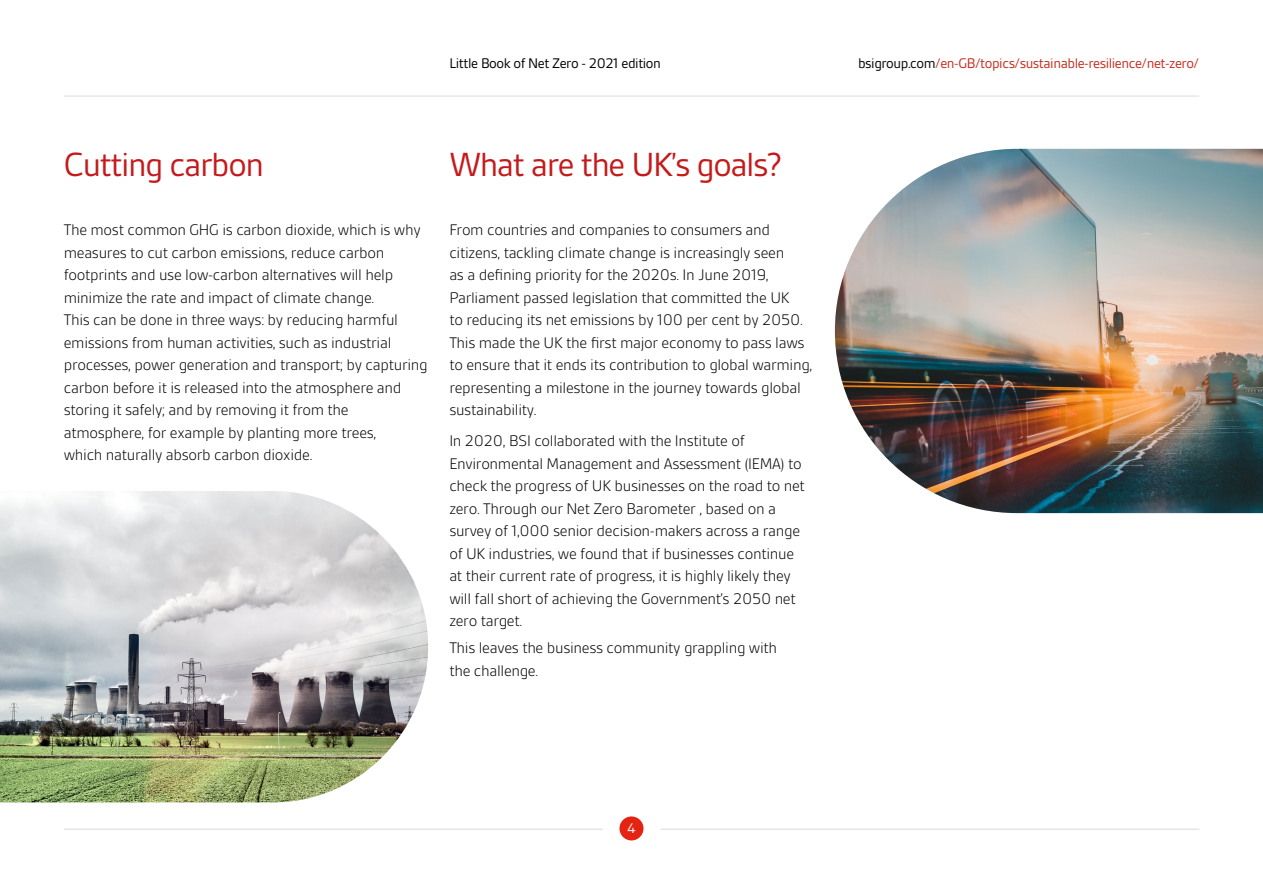
<style>
.page{position:relative;width:1263px;height:893px;background:#fff}
.page>*{position:absolute;margin:0;border:0;box-sizing:border-box;transform-origin:0 0}
.t1{font:36px "BSI Gesta";letter-spacing:-.04em;color:#c51a1b}
.t2{font:300 16.5px/22.5px "BSI Gesta";letter-spacing:-.02em;color:#000}
.t3{font:15px "BSI Gesta";letter-spacing:-.03em;color:#c62a1b}
.t4{font:15px "BSI Gesta";letter-spacing:-.03em;color:#000}
.t5{font:15px "BSI Gesta";color:#fff}
.s1{color:#000}
</style>
<div class="page">
<div style="left:619px;top:816px;width:24px;height:24px;background:#e42313;border-radius:50%"></div>
<hr style="left:64px;top:829px;width:539px;height:1px;background:#dadada">
<hr style="left:660px;top:829px;width:539px;height:1px;background:#dadada">
<hr style="left:64px;top:96px;width:1135px;height:1px;background:#dadada">
<img style="left:0;top:491px;width:428px;height:311px">
<img style="left:835px;top:149px;width:428px;height:364px">
<p class="t4" style="left:449px;top:55px;width:213px">Little Book of Net Zero - 2021 edition</p>
<p class="t3" style="left:858px;top:55px;width:343px"><span class="s1">bsigroup.com</span>/en-GB/topics/sustainable-resilience/net-zero/</p>
<h1 class="t1" style="left:64px;top:146px;width:202px">Cutting carbon</h1>
<p class="t2" style="left:64px;top:219px;width:365px">The most common GHG is carbon dioxide, which is why measures to cut carbon emissions, reduce carbon footprints and use low-carbon alternatives will help minimize the rate and impact of climate change.<br>This can be done in three ways: by reducing harmful emissions from human activities, such as industrial processes, power generation and transport; by capturing carbon before it is released into the atmosphere and storing it safely; and by removing it from the atmosphere, for example by planting more trees,<br>which naturally absorb carbon dioxide.</p>
<h1 class="t1" style="left:449px;top:146px;width:335px">What are the UK’s goals?</h1>
<p class="t2" style="left:449px;top:219px;width:364px">From countries and companies to consumers and citizens, tackling climate change is increasingly seen<br>as a defining priority for the 2020s. In June 2019, Parliament passed legislation that committed the UK<br>to reducing its net emissions by 100 per cent by 2050.<br>This made the UK the first major economy to pass laws to ensure that it ends its contribution to global warming, representing a milestone in the journey towards global sustainability.</p>
<p class="t2" style="left:449px;top:430px;width:357px">In 2020, BSI collaborated with the Institute of Environmental Management and Assessment (IEMA) to check the progress of UK businesses on the road to net zero. Through our Net Zero Barometer , based on a survey of 1,000 senior decision-makers across a range of UK industries, we found that if businesses continue at their current rate of progress, it is highly likely they will fall short of achieving the Government’s 2050 net zero target.</p>
<p class="t2" style="left:449px;top:637px;width:329px">This leaves the business community grappling with the challenge.</p>
<p class="t5" style="left:627px;top:821px;width:10px">4</p>
</div>
